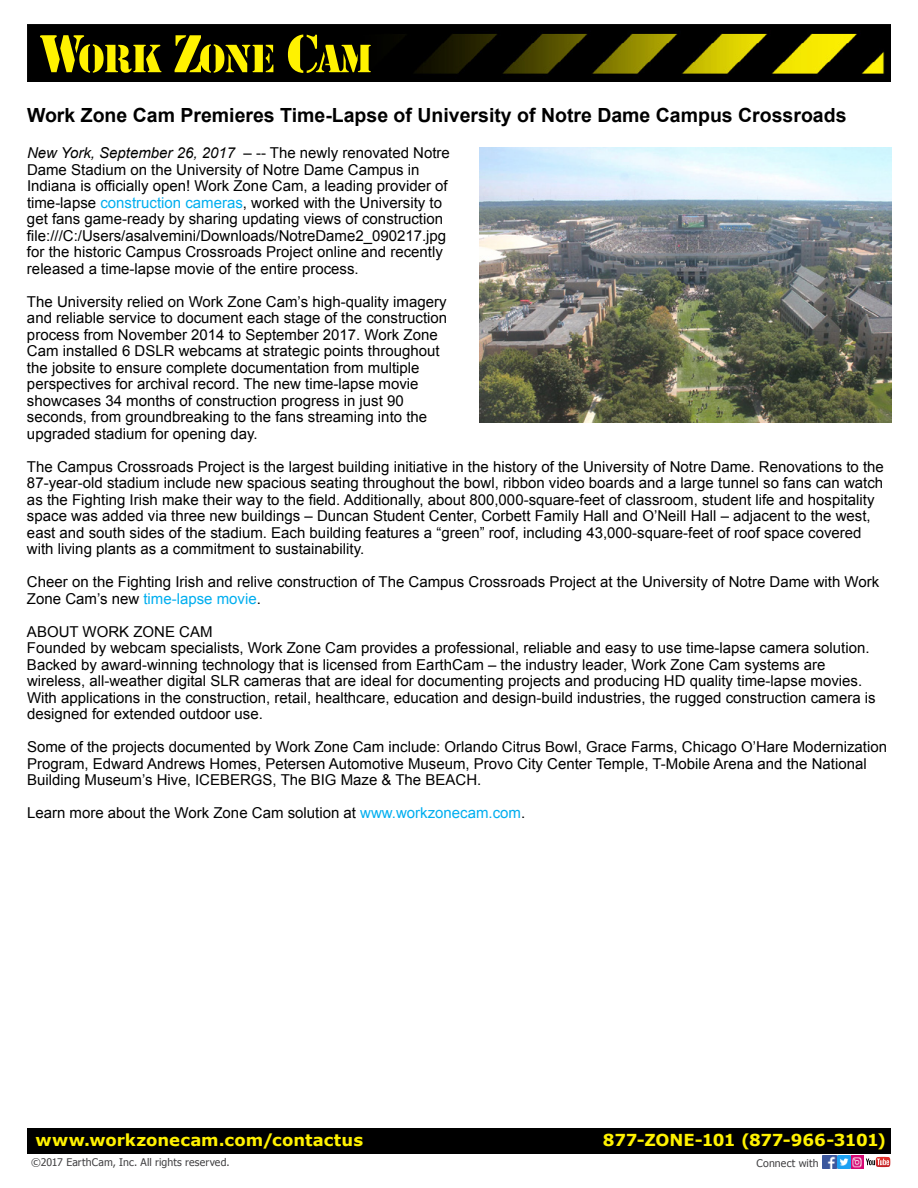
<style>
.page{position:relative;width:918px;height:1188px;background:#fff}
.page>*{position:absolute;margin:0;border:0;box-sizing:border-box;transform-origin:0 0}
.t1{font:700 19.5px "Arial";color:#000}
.t2{font:700 16.5px "Verdana";color:#fff200}
.t3{font:15px/16.5px "Arial";color:#000}
.t4{font:10.5px "Tahoma";letter-spacing:.015em;color:#414042}
.s1{font-style:italic}
.s2{color:#00aeef}
</style>
<div class="page">
<div style="left:27px;top:1128px;width:864px;height:26px;background:#000"></div>
<img style="left:27px;top:24px;width:864px;height:57px">
<svg style="left:40px;top:35px;width:122px;height:38px;background:#736d00"></svg>
<svg style="left:175px;top:35px;width:98px;height:38px;background:#6c6700"></svg>
<svg style="left:288px;top:35px;width:83px;height:38px;background:#645f00"></svg>
<img style="left:823px;top:1155px;width:28px;height:14px">
<svg style="left:851px;top:1156px;width:39px;height:12px"></svg>
<img style="left:479px;top:148px;width:412px;height:275px">
<h1 class="t1" style="left:27px;top:102px;width:821px">Work Zone Cam Premieres Time-Lapse of University of Notre Dame Campus Crossroads</h1>
<p class="t3" style="left:27px;top:145px;width:424px"><span class="s1">New York, September 26, 2017</span> – -- The newly renovated Notre Dame Stadium on the University of Notre Dame Campus in Indiana is officially open! Work Zone Cam, a leading provider of time-lapse <span class="s2">construction cameras</span>, worked with the University to get fans game-ready by sharing updating views of construction file:///C:/Users/asalvemini/Downloads/NotreDame2_090217.jpg for the historic Campus Crossroads Project online and recently released a time-lapse movie of the entire process.</p>
<p class="t3" style="left:27px;top:293px;width:422px">The University relied on Work Zone Cam’s high-quality imagery and reliable service to document each stage of the construction process from November 2014 to September 2017. Work Zone Cam installed 6 DSLR webcams at strategic points throughout the jobsite to ensure complete documentation from multiple perspectives for archival record. The new time-lapse movie showcases 34 months of construction progress in just 90 seconds, from groundbreaking to the fans streaming into the upgraded stadium for opening day.</p>
<p class="t3" style="left:27px;top:458px;width:858px">The Campus Crossroads Project is the largest building initiative in the history of the University of Notre Dame. Renovations to the 87-year-old stadium include new spacious seating throughout the bowl, ribbon video boards and a large tunnel so fans can watch as the Fighting Irish make their way to the field. Additionally, about 800,000-square-feet of classroom, student life and hospitality space was added via three new buildings – Duncan Student Center, Corbett Family Hall and O’Neill Hall – adjacent to the west, east and south sides of the stadium. Each building features a “green” roof, including 43,000-square-feet of roof space covered with living plants as a commitment to sustainability.</p>
<p class="t3" style="left:27px;top:574px;width:854px">Cheer on the Fighting Irish and relive construction of The Campus Crossroads Project at the University of Notre Dame with Work<br>Zone Cam’s new <span class="s2">time-lapse movie</span>.</p>
<p class="t3" style="left:27px;top:623px;width:850px">ABOUT WORK ZONE CAM<br>Founded by webcam specialists, Work Zone Cam provides a professional, reliable and easy to use time-lapse camera solution.<br>Backed by award-winning technology that is licensed from EarthCam – the industry leader, Work Zone Cam systems are wireless, all-weather digital SLR cameras that are ideal for documenting projects and producing HD quality time-lapse movies.<br>With applications in the construction, retail, healthcare, education and design-build industries, the rugged construction camera is designed for extended outdoor use.</p>
<p class="t3" style="left:27px;top:739px;width:862px">Some of the projects documented by Work Zone Cam include: Orlando Citrus Bowl, Grace Farms, Chicago O’Hare Modernization<br>Program, Edward Andrews Homes, Petersen Automotive Museum, Provo City Center Temple, T-Mobile Arena and the National<br>Building Museum’s Hive, ICEBERGS, The BIG Maze &amp; The BEACH.</p>
<p class="t3" style="left:27px;top:805px;width:500px">Learn more about the Work Zone Cam solution at <span class="s2">www.workzonecam.com</span>.</p>
<p class="t2" style="left:36px;top:1129px;width:329px">www.workzonecam.com/contactus</p>
<p class="t2" style="left:603px;top:1129px;width:285px">877-ZONE-101 (877-966-3101)</p>
<p class="t4" style="left:757px;top:1156px;width:63px">Connect with</p>
<p class="t4" style="left:31px;top:1155px;width:200px">©2017 EarthCam, Inc. All rights reserved.</p>
</div>
